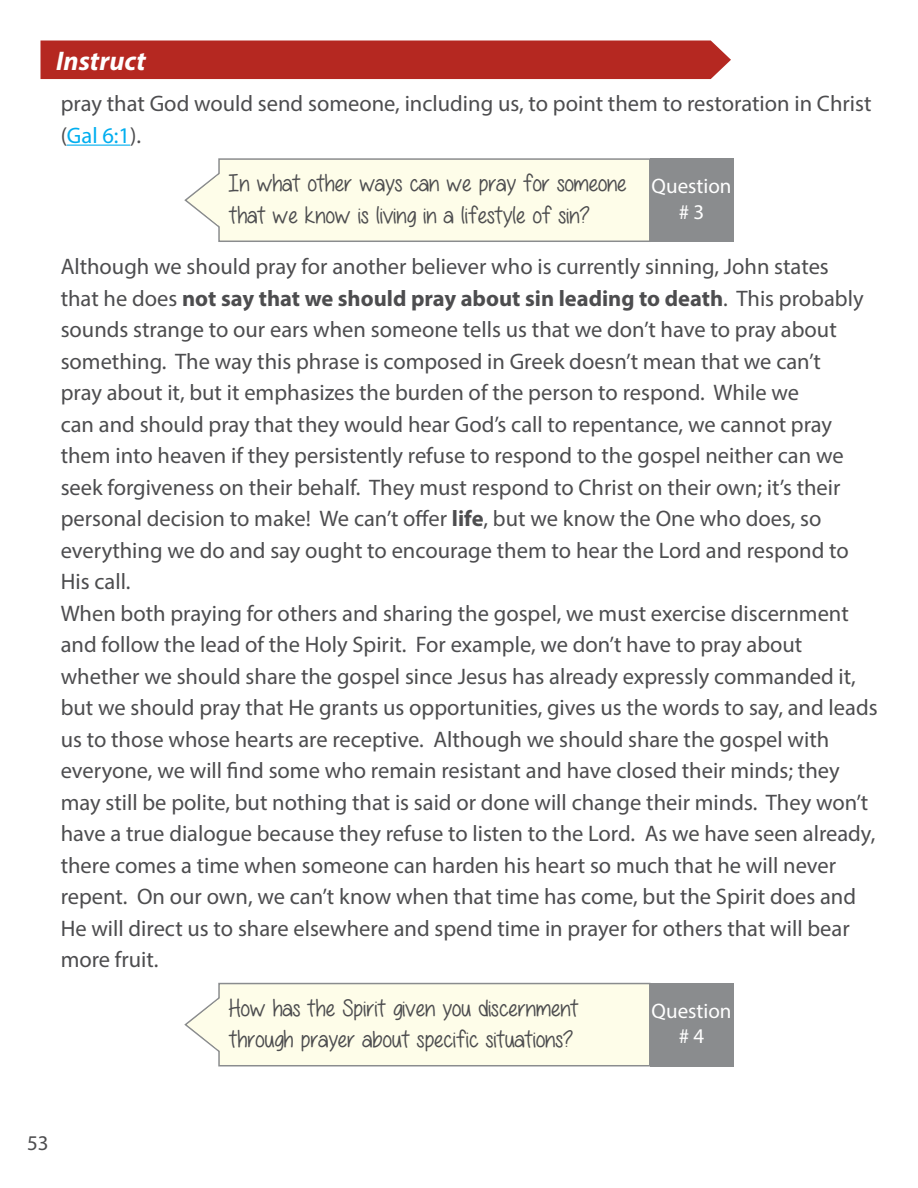
<style>
.page{position:relative;width:918px;height:1188px;background:#fff}
.page>*{position:absolute;margin:0;border:0;box-sizing:border-box;transform-origin:0 0}
.t1{font:italic 700 27px "Myriad Pro";color:#fff}
.t2{font:24px/31.5px "All Things Pink";color:#4d4d4f}
.t3{font:22.5px/31.5px "Myriad Pro";color:#4d4d4f}
.t4{font:21px/25.2px "Myriad Pro";color:#fff;text-align:center}
.t5{font:21px "Myriad Pro";color:#4d4d4f}
.s1{color:#00aeef}
.s2{font-weight:700}
</style>
<div class="page">
<hr style="left:67px;top:145px;width:63px;height:1px;background:#00aeef">
<div style="left:40px;top:40px;width:691px;height:39px;background:#b52821"></div>
<div style="left:218px;top:983px;width:433px;height:83px;background:#fefde9;border:2px solid #8a8c8e"></div>
<svg style="left:184px;top:989px;width:37px;height:72px"></svg>
<div style="left:650px;top:983px;width:84px;height:83px;background:#8a8c8e"></div>
<div style="left:218px;top:158px;width:433px;height:84px;background:#fefde9;border:2px solid #8a8c8e"></div>
<svg style="left:184px;top:164px;width:37px;height:72px"></svg>
<div style="left:650px;top:158px;width:84px;height:84px;background:#8a8c8e"></div>
<p class="t1" style="left:56px;top:43px;width:91px">Instruct</p>
<p class="t3" style="left:61px;top:88px;width:812px">pray that God would send someone, including us, to point them to restoration in Christ (<span class="s1">Gal 6:1</span>).</p>
<p class="t2" style="left:230px;top:167px;width:399px">In what other ways can we pray for someone that we know is living in a lifestyle of sin?</p>
<p class="t4" style="left:652px;top:173px;width:81px">Question # 3</p>
<p class="t3" style="left:61px;top:251px;width:818px">Although we should pray for another believer who is currently sinning, John states<br>that he does <span class="s2">not say that we should pray about sin leading to death</span>. This probably sounds strange to our ears when someone tells us that we don’t have to pray about something. The way this phrase is composed in Greek doesn’t mean that we can’t<br>pray about it, but it emphasizes the burden of the person to respond. While we<br>can and should pray that they would hear God’s call to repentance, we cannot pray them into heaven if they persistently refuse to respond to the gospel neither can we seek forgiveness on their behalf. They must respond to Christ on their own; it’s their personal decision to make! We can’t offer <span class="s2">life</span>, but we know the One who does, so everything we do and say ought to encourage them to hear the Lord and respond to His call.<br>When both praying for others and sharing the gospel, we must exercise discernment and follow the lead of the Holy Spirit. For example, we don’t have to pray about whether we should share the gospel since Jesus has already expressly commanded it, but we should pray that He grants us opportunities, gives us the words to say, and leads us to those whose hearts are receptive. Although we should share the gospel with everyone, we will find some who remain resistant and have closed their minds; they may still be polite, but nothing that is said or done will change their minds. They won’t have a true dialogue because they refuse to listen to the Lord. As we have seen already, there comes a time when someone can harden his heart so much that he will never repent. On our own, we can’t know when that time has come, but the Spirit does and He will direct us to share elsewhere and spend time in prayer for others that will bear more fruit.</p>
<p class="t2" style="left:230px;top:992px;width:351px">How has the Spirit given you discernment through prayer about specific situations?</p>
<p class="t4" style="left:652px;top:998px;width:81px">Question # 4</p>
<p class="t5" style="left:27px;top:1130px;width:23px">53</p>
</div>
